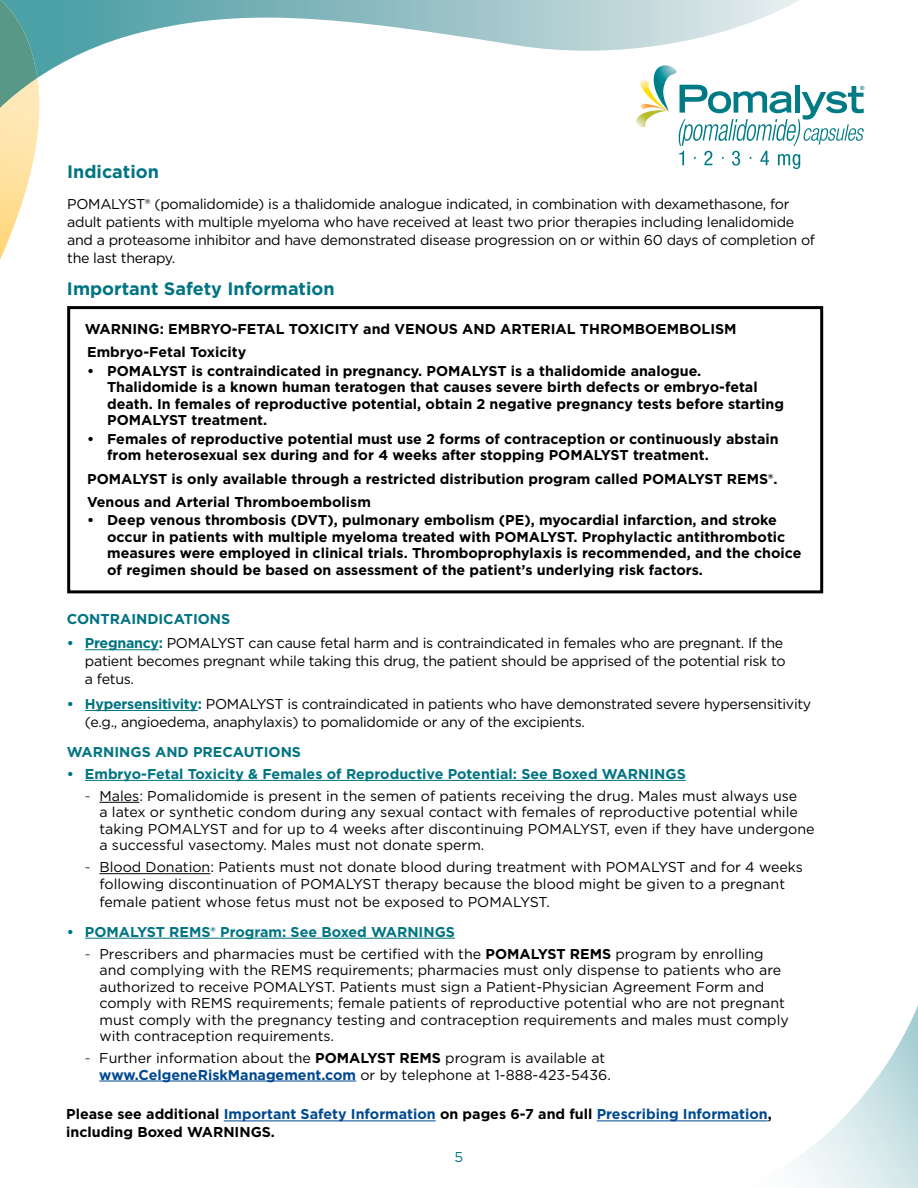
<style>
.page{position:relative;width:918px;height:1188px;background:#fff}
.page>*{position:absolute;margin:0;border:0;box-sizing:border-box;transform-origin:0 0}
.t1{font:700 18px "Gotham";color:#007482}
.t2{font:14.25px/16.5px "Gotham";color:#000}
.t3{font:700 14.25px/16.5px "Gotham";color:#000}
.t4{font:14.25px/18px "Gotham";letter-spacing:-.02em;color:#000}
.t5{font:700 14.25px "Gotham";color:#007482}
.t6{font:14.25px "Gotham";color:#007983}
.s1{font-weight:700;color:#007482}
.s2{color:#58595b}
.s3{font-weight:700}
.s4{font-weight:700;color:#004990}
.s5{color:#004990}
</style>
<div class="page">
<svg style="left:687px;top:1005px;width:231px;height:183px"></svg>
<svg style="left:636px;top:78px;width:228px;height:91px"></svg>
<svg style="left:0;top:78px;width:40px;height:182px"></svg>
<svg style="left:37px;top:0;width:762px;height:78px"></svg>
<img style="left:0;top:0;width:37px;height:108px">
<hr style="left:85px;top:649px;width:74px;height:1px;background:#007482">
<hr style="left:85px;top:710px;width:113px;height:1px;background:#007482">
<hr style="left:85px;top:780px;width:601px;height:1px;background:#007482">
<hr style="left:99px;top:802px;width:40px;height:1px;background:#000">
<hr style="left:99px;top:873px;width:111px;height:1px;background:#000">
<hr style="left:85px;top:938px;width:370px;height:1px;background:#007482">
<hr style="left:99px;top:1081px;width:257px;height:1px;background:#004990">
<div style="left:67px;top:306px;width:756px;height:287px;border:3px solid #000"></div>
<hr style="left:224px;top:1121px;width:212px;height:1px;background:#004990">
<hr style="left:597px;top:1121px;width:171px;height:1px;background:#004990">
<p class="t1" style="left:67px;top:160px;width:93px">Indication</p>
<p class="t4" style="left:67px;top:195px;width:750px">POMALYST® (pomalidomide) is a thalidomide analogue indicated, in combination with dexamethasone, for adult patients with multiple myeloma who have received at least two prior therapies including lenalidomide and a proteasome inhibitor and have demonstrated disease progression on or within 60 days of completion of the last therapy.</p>
<p class="t1" style="left:67px;top:277px;width:269px">Important Safety Information</p>
<p class="t3" style="left:85px;top:317px;width:653px;line-height:23.2px">WARNING: EMBRYO-FETAL TOXICITY and VENOUS AND ARTERIAL THROMBOEMBOLISM<br>Embryo-Fetal Toxicity</p>
<p class="t3" style="left:107px;top:362px;width:678px;text-indent:-20px">• POMALYST is contraindicated in pregnancy. POMALYST is a thalidomide analogue.<br>Thalidomide is a known human teratogen that causes severe birth defects or embryo-fetal death. In females of reproductive potential, obtain 2 negative pregnancy tests before starting POMALYST treatment.</p>
<p class="t3" style="left:107px;top:430px;width:673px;text-indent:-20px">• Females of reproductive potential must use 2 forms of contraception or continuously abstain from heterosexual sex during and for 4 weeks after stopping POMALYST treatment.</p>
<p class="t3" style="left:87px;top:467px;width:692px;line-height:23.2px">POMALYST is only available through a restricted distribution program called POMALYST REMS®.<br>Venous and Arterial Thromboembolism</p>
<p class="t3" style="left:107px;top:512px;width:696px;text-indent:-20px">• Deep venous thrombosis (DVT), pulmonary embolism (PE), myocardial infarction, and stroke occur in patients with multiple myeloma treated with POMALYST. Prophylactic antithrombotic measures were employed in clinical trials. Thromboprophylaxis is recommended, and the choice of regimen should be based on assessment of the patient’s underlying risk factors.</p>
<p class="t5" style="left:67px;top:609px;width:165px">CONTRAINDICATIONS</p>
<p class="t4" style="left:85px;top:634px;width:702px;text-indent:-18px"><span class="s1">• Pregnancy:</span> POMALYST can cause fetal harm and is contraindicated in females who are pregnant. If the patient becomes pregnant while taking this drug, the patient should be apprised of the potential risk to a fetus.</p>
<p class="t4" style="left:85px;top:695px;width:728px;text-indent:-18px"><span class="s1">• Hypersensitivity:</span> POMALYST is contraindicated in patients who have demonstrated severe hypersensitivity (e.g., angioedema, anaphylaxis) to pomalidomide or any of the excipients.</p>
<p class="t5" style="left:67px;top:743px;width:236px">WARNINGS AND PRECAUTIONS</p>
<p class="t5" style="left:67px;top:764px;width:620px">• Embryo-Fetal Toxicity &amp; Females of Reproductive Potential: See Boxed WARNINGS</p>
<p class="t2" style="left:99px;top:787px;width:717px;text-indent:-15px"><span class="s2">-</span> Males: Pomalidomide is present in the semen of patients receiving the drug. Males must always use<br>a latex or synthetic condom during any sexual contact with females of reproductive potential while taking POMALYST and for up to 4 weeks after discontinuing POMALYST, even if they have undergone a successful vasectomy. Males must not donate sperm.</p>
<p class="t2" style="left:85px;top:859px;width:720px;text-align:center"><span class="s2">-</span> Blood Donation: Patients must not donate blood during treatment with POMALYST and for 4 weeks following discontinuation of POMALYST therapy because the blood might be given to a pregnant</p>
<p class="t2" style="left:99px;top:893px;width:452px">female patient whose fetus must not be exposed to POMALYST.</p>
<p class="t5" style="left:67px;top:922px;width:390px">• POMALYST REMS® Program: See Boxed WARNINGS</p>
<p class="t2" style="left:99px;top:945px;width:691px;text-indent:-15px"><span class="s2">-</span> Prescribers and pharmacies must be certified with the <span class="s3">POMALYST REMS</span> program by enrolling and complying with the REMS requirements; pharmacies must only dispense to patients who are authorized to receive POMALYST. Patients must sign a Patient-Physician Agreement Form and comply with REMS requirements; female patients of reproductive potential who are not pregnant must comply with the pregnancy testing and contraception requirements and males must comply with contraception requirements.</p>
<p class="t2" style="left:99px;top:1049px;width:513px;text-indent:-14px"><span class="s2">-</span> Further information about the <span class="s3">POMALYST REMS</span> program is available at <span class="s4">www.CelgeneRiskManagement.com</span> or by telephone at 1-888-423-5436.</p>
<p class="t3" style="left:66px;top:1105px;width:707px;line-height:18px">Please see additional <span class="s5">Important Safety Information</span> on pages 6-7 and full <span class="s5">Prescribing Information</span>, including Boxed WARNINGS.</p>
<p class="t6" style="left:454px;top:1148px;width:10px">5</p>
</div>
